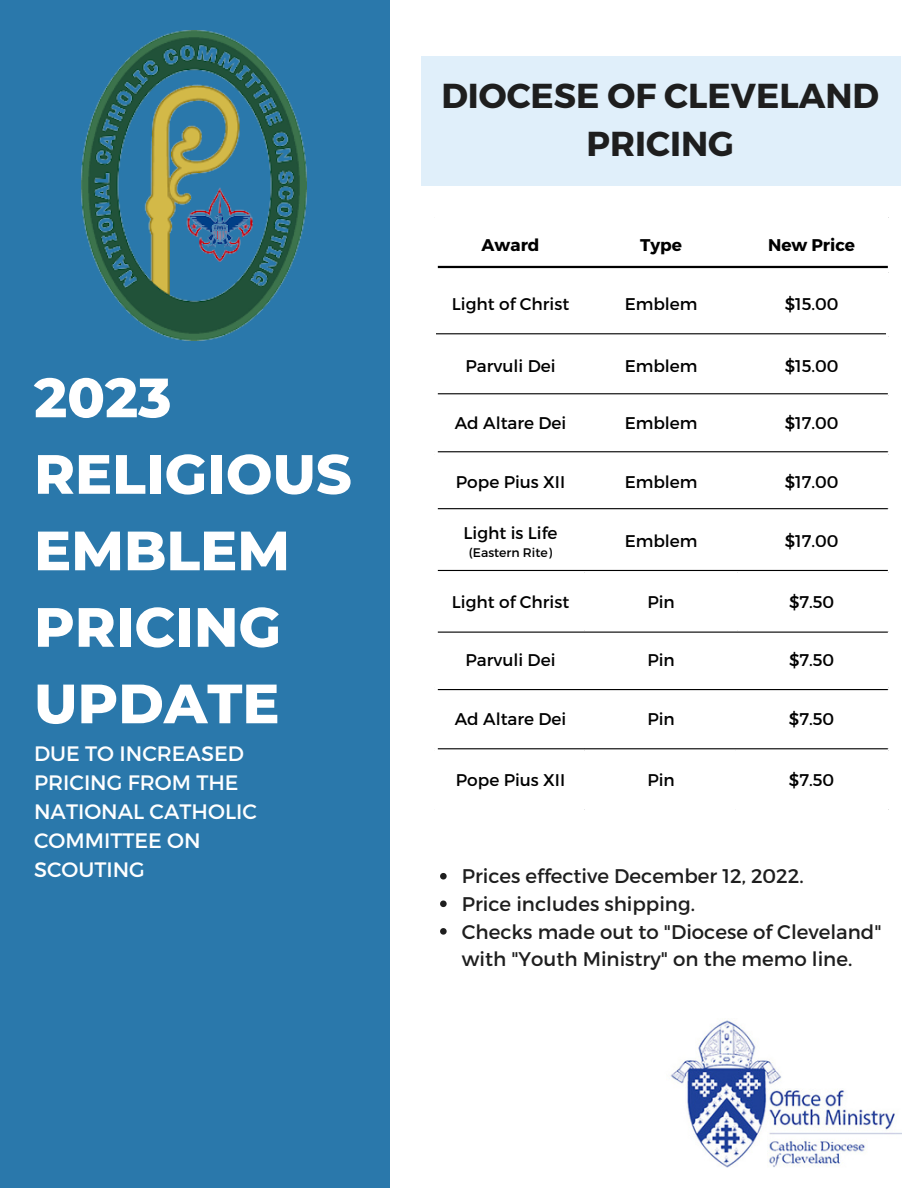
<style>
.page{position:relative;width:918px;height:1188px;background:#fff}
.page>*{position:absolute;margin:0;border:0;box-sizing:border-box;transform-origin:0 0}
.t1{font:800 55.2px/76.5px "Montserrat";color:#fff}
.t2{font:700 34.65px/47.5px "Montserrat";color:#1e1e1e;text-align:center}
.t3{font:20.85px/29px "Montserrat";color:#fff}
.t4{font:19.8px/27.6px "Montserrat";color:#1e1e1e}
.t5{font:16.95px "Montserrat";color:#000}
.t6{font:700 16.95px "Montserrat";color:#000}
.t7{font:12.45px "Montserrat";color:#000}
</style>
<div class="page">
<div style="left:0;top:0;width:389px;height:1188px;background:#2a78ab"></div>
<div style="left:421px;top:56px;width:479px;height:130px;background:#e0effa"></div>
<img style="left:82px;top:30px;width:225px;height:311px">
<hr style="left:438px;top:266px;width:450px;height:2px;background:#000">
<hr style="left:436px;top:333px;width:450px;height:1px;background:#000">
<hr style="left:438px;top:393px;width:450px;height:1px;background:#000">
<hr style="left:438px;top:451px;width:450px;height:1px;background:#000">
<hr style="left:438px;top:508px;width:450px;height:1px;background:#000">
<hr style="left:438px;top:570px;width:450px;height:1px;background:#000">
<hr style="left:438px;top:632px;width:450px;height:1px;background:#000">
<hr style="left:438px;top:689px;width:450px;height:1px;background:#000">
<hr style="left:438px;top:748px;width:450px;height:1px;background:#000">
<img style="left:670px;top:1020px;width:231px;height:148px">
<svg style="left:440px;top:873px;width:7px;height:7px"></svg>
<svg style="left:440px;top:901px;width:7px;height:6px"></svg>
<svg style="left:440px;top:928px;width:7px;height:7px"></svg>
<h1 class="t1" style="left:34px;top:359px;width:319px">2023<br>RELIGIOUS<br>EMBLEM<br>PRICING<br>UPDATE</h1>
<p class="t3" style="left:34px;top:738px;width:224px">DUE TO INCREASED<br>PRICING FROM THE<br>NATIONAL CATHOLIC<br>COMMITTEE ON<br>SCOUTING</p>
<h2 class="t2" style="left:441px;top:71px;width:439px">DIOCESE OF CLEVELAND<br>PRICING</h2>
<p class="t6" style="left:482px;top:234px;width:59px">Award</p>
<p class="t6" style="left:640px;top:234px;width:43px">Type</p>
<p class="t6" style="left:768px;top:234px;width:88px">New Price</p>
<p class="t5" style="left:452px;top:293px;width:119px">Light of Christ</p>
<p class="t5" style="left:625px;top:293px;width:74px">Emblem</p>
<p class="t5" style="left:785px;top:293px;width:55px">$15.00</p>
<p class="t5" style="left:466px;top:355px;width:91px">Parvuli Dei</p>
<p class="t5" style="left:625px;top:355px;width:74px">Emblem</p>
<p class="t5" style="left:785px;top:355px;width:55px">$15.00</p>
<p class="t5" style="left:455px;top:412px;width:113px">Ad Altare Dei</p>
<p class="t5" style="left:625px;top:412px;width:74px">Emblem</p>
<p class="t5" style="left:785px;top:412px;width:55px">$17.00</p>
<p class="t5" style="left:456px;top:471px;width:111px">Pope Pius XII</p>
<p class="t5" style="left:625px;top:471px;width:74px">Emblem</p>
<p class="t5" style="left:785px;top:471px;width:55px">$17.00</p>
<p class="t5" style="left:464px;top:522px;width:95px">Light is Life</p>
<p class="t7" style="left:469px;top:545px;width:85px">(Eastern Rite)</p>
<p class="t5" style="left:625px;top:530px;width:74px">Emblem</p>
<p class="t5" style="left:785px;top:530px;width:55px">$17.00</p>
<p class="t5" style="left:452px;top:591px;width:119px">Light of Christ</p>
<p class="t5" style="left:789px;top:591px;width:47px">$7.50</p>
<p class="t5" style="left:647px;top:591px;width:29px">Pin</p>
<p class="t5" style="left:466px;top:649px;width:91px">Parvuli Dei</p>
<p class="t5" style="left:647px;top:649px;width:29px">Pin</p>
<p class="t5" style="left:789px;top:649px;width:47px">$7.50</p>
<p class="t5" style="left:455px;top:708px;width:113px">Ad Altare Dei</p>
<p class="t5" style="left:647px;top:708px;width:29px">Pin</p>
<p class="t5" style="left:789px;top:708px;width:47px">$7.50</p>
<p class="t5" style="left:456px;top:769px;width:111px">Pope Pius XII</p>
<p class="t5" style="left:647px;top:769px;width:29px">Pin</p>
<p class="t5" style="left:789px;top:769px;width:47px">$7.50</p>
<p class="t4" style="left:462px;top:862px;width:421px">Prices effective December 12, 2022.<br>Price includes shipping.<br>Checks made out to "Diocese of Cleveland" with "Youth Ministry" on the memo line.</p>
</div>
